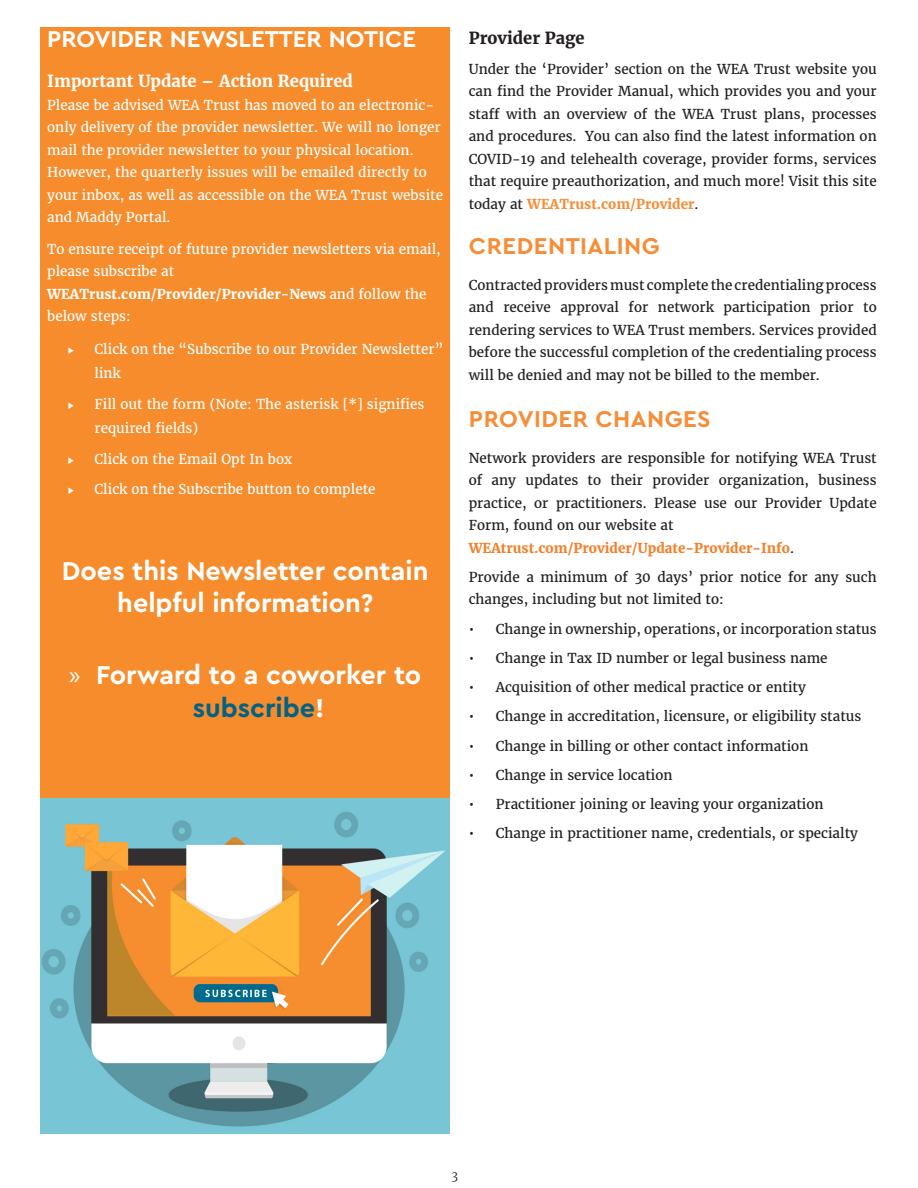
<style>
.page{position:relative;width:918px;height:1188px;background:#fff}
.page>*{position:absolute;margin:0;border:0;box-sizing:border-box;transform-origin:0 0}
.t1{font:700 27px/32.4px "Cera Pro";color:#fff;text-align:center}
.t2{font:700 24px "Cera Pro";color:#fff}
.Body_HT{font:700 24px "Cera CY";letter-spacing:.02em;color:#f68d38}
.HT_HEader{font:700 24px "Cera CY";letter-spacing:.02em;color:#f68d38}
.t3{font:700 16.5px "Merriweather";color:#fff}
.t4{font:700 16.5px "Merriweather";color:#231f20}
.Body_HT-2{font:13.5px/22.5px "Merriweather";color:#231f20;text-align:justify}
.Body_HT-3{font:13.5px/22.5px "Merriweather";color:#fff}
.Body_HT-4{font:700 13.5px "Merriweather";color:#f47f2a}
.t5{font:300 13.5px "Cera CY";color:#fff}
.t6{font:300 12px "Merriweather";color:#231f20}
.s1{font-weight:900}
.s2{font-family:"Myriad Pro";font-weight:400}
.s3{color:#006285}
.s4{font-weight:700;color:#f68d39}
.s5{font-weight:400;color:#231f20}
</style>
<div class="page">
<div style="left:40px;top:28px;width:410px;height:1106px;background:#f68c2c"></div>
<img style="left:40px;top:798px;width:410px;height:336px">
<p class="t2" style="left:47px;top:23px;width:370px">PROVIDER NEWSLETTER NOTICE</p>
<h3 class="t3" style="left:47px;top:71px;width:307px">Important Update – Action Required</h3>
<p class="Body_HT-3" style="left:47px;top:94px;width:397px">Please be advised WEA Trust has moved to an electronic&shy;only delivery of the provider newsletter. We will no longer mail the provider newsletter to your physical location.<br>However, the quarterly issues will be emailed directly to your inbox, as well as accessible on the WEA Trust website and Maddy Portal.</p>
<p class="Body_HT-3" style="left:47px;top:238px;width:395px">To ensure receipt of future provider newsletters via email, please subscribe at <span class="s1">WEATrust.com/Provider/Provider-News</span> and follow the below steps:</p>
<p class="t5" style="left:68px;top:342px;width:8px">▸</p>
<p class="Body_HT-3" style="left:94px;top:337px;width:350px;line-height:24px">Click on the “Subscribe to our Provider Newsletter” link</p>
<p class="t5" style="left:68px;top:396px;width:8px">▸</p>
<p class="Body_HT-3" style="left:94px;top:392px;width:331px;line-height:24px">Fill out the form (Note: The asterisk [*] signifies required fields)</p>
<p class="t5" style="left:68px;top:451px;width:8px">▸</p>
<p class="Body_HT-3" style="left:94px;top:447px;width:199px">Click on the Email Opt In box</p>
<p class="t5" style="left:68px;top:482px;width:8px">▸</p>
<p class="Body_HT-3" style="left:94px;top:478px;width:283px">Click on the Subscribe button to complete</p>
<h3 class="t1" style="left:62px;top:553px;width:368px">Does this Newsletter contain helpful information?</h3>
<p class="t1" style="left:193px;top:658px;width:230px;text-align:left;text-indent:-124px"><span class="s2">»</span> Forward to a coworker to <span class="s3">subscribe</span>!</p>
<h3 class="t4" style="left:469px;top:28px;width:117px">Provider Page</h3>
<p class="Body_HT-2" style="left:469px;top:58px;width:410px">Under the ‘Provider’ section on the WEA Trust website you can find the Provider Manual, which provides you and your staff with an overview of the WEA Trust plans, processes and procedures. You can also find the latest information on COVID-19 and telehealth coverage, provider forms, services that require preauthorization, and much more! Visit this site today at <span class="s4">WEATrust.com/Provider</span>.</p>
<p class="HT_HEader" style="left:469px;top:232px;width:192px">CREDENTIALING</p>
<p class="Body_HT-2" style="left:469px;top:273px;width:409px">Contracted providers must complete the credentialing process and receive approval for network participation prior to rendering services to WEA Trust members. Services provided before the successful completion of the credentialing process will be denied and may not be billed to the member.</p>
<p class="Body_HT" style="left:469px;top:405px;width:243px">PROVIDER CHANGES</p>
<p class="Body_HT-2" style="left:469px;top:447px;width:409px">Network providers are responsible for notifying WEA Trust of any updates to their provider organization, business practice, or practitioners. Please use our Provider Update Form, found on our website at</p>
<p class="Body_HT-4" style="left:469px;top:539px;width:327px">WEAtrust.com/Provider/Update-Provider-Info<span class="s5">.</span></p>
<p class="Body_HT-2" style="left:469px;top:566px;width:409px">Provide a minimum of 30 days’ prior notice for any such changes, including but not limited to:</p>
<p class="Body_HT-2" style="left:469px;top:618px;width:409px">• Change in ownership, operations, or incorporation status</p>
<p class="Body_HT-2" style="left:469px;top:647px;width:360px">• Change in Tax ID number or legal business name</p>
<p class="Body_HT-2" style="left:469px;top:676px;width:339px">• Acquisition of other medical practice or entity</p>
<p class="Body_HT-2" style="left:469px;top:705px;width:394px">• Change in accreditation, licensure, or eligibility status</p>
<p class="Body_HT-2" style="left:469px;top:735px;width:341px">• Change in billing or other contact information</p>
<p class="Body_HT-2" style="left:469px;top:764px;width:205px">• Change in service location</p>
<p class="Body_HT-2" style="left:469px;top:793px;width:356px">• Practitioner joining or leaving your organization</p>
<p class="Body_HT-2" style="left:469px;top:822px;width:391px">• Change in practitioner name, credentials, or specialty</p>
<p class="t6" style="left:452px;top:1168px;width:8px">3</p>
</div>
